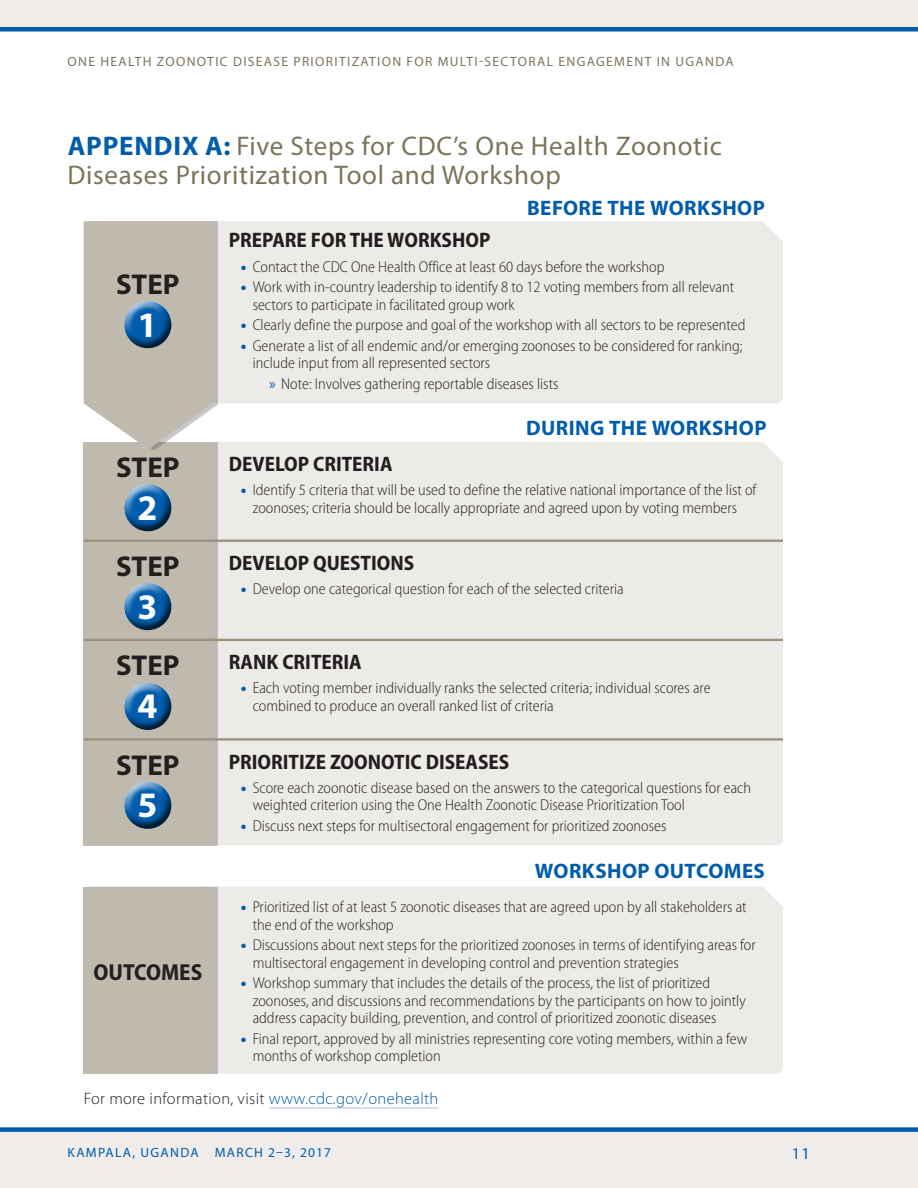
<style>
.page{position:relative;width:918px;height:1188px;background:#fff}
.page>*{position:absolute;margin:0;border:0;box-sizing:border-box;transform-origin:0 0}
.t1{font:700 36px "Myriad Pro";color:#fff}
.Step{font:700 28.8px "Myriad Pro";color:#231f20}
.t2{font:27px/28.5px "Myriad Pro";letter-spacing:.025em;color:#7a755a}
._5_Steps_H3{font:700 semi-condensed 23.25px "Myriad Pro";color:#231f20}
._5_Steps_H3-2{font:700 semi-condensed 21px "Myriad Pro";color:#231f20}
._5_steps_H2{font:700 21px "Myriad Pro";letter-spacing:.02em;color:#015dab}
.Body_Text{font:300 16.5px "Myriad Pro";letter-spacing:.02em;color:#231f20}
.t3{font:16.5px "Myriad Pro";color:#015dab}
.t4{font:300 semi-condensed 15.75px/17.2px "Myriad Pro";color:#231f20}
.t5{font:13.5px "Myriad Pro";letter-spacing:.1em;color:#7a755a}
.t6{font:13.5px "Myriad Pro";letter-spacing:.1em;color:#015dab}
.s1{font-weight:700;color:#015dab}
.s2{font-weight:900;font-stretch:normal;color:#015dab}
.s3{font-weight:400;font-stretch:normal;color:#015dab}
.s4{color:#015dab}
</style>
<div class="page">
<div style="left:0;top:1132px;width:918px;height:56px;background:#efece9"></div>
<div style="left:0;top:0;width:918px;height:27px;background:#efece9"></div>
<div style="left:0;top:1127px;width:918px;height:5px;background:#015dab"></div>
<div style="left:0;top:27px;width:918px;height:5px;background:#015dab"></div>
<div style="left:217px;top:442px;width:566px;height:403px;background:#edebe7"></div>
<div style="left:217px;top:887px;width:566px;height:187px;background:#edebe7"></div>
<div style="left:89px;top:442px;width:128px;height:404px;background:#bbb8b5"></div>
<div style="left:84px;top:442px;width:128px;height:403px;background:#bfbaad"></div>
<div style="left:89px;top:887px;width:128px;height:187px;background:#bbb8b5"></div>
<div style="left:84px;top:887px;width:128px;height:187px;background:#bfbaad"></div>
<div style="left:217px;top:221px;width:566px;height:182px;background:#edebe7"></div>
<hr style="left:84px;top:540px;width:699px;height:2px;background:#9a947f">
<hr style="left:84px;top:639px;width:699px;height:2px;background:#9a947f">
<hr style="left:84px;top:738px;width:699px;height:3px;background:#9a947f">
<div style="left:89px;top:221px;width:128px;height:229px;background:#231f20;opacity:.25"></div>
<svg style="left:84px;top:221px;width:128px;height:228px;background:#c3beb2"></svg>
<div style="left:122px;top:299px;width:53px;height:36px;background:#fff;opacity:.75"></div>
<div style="left:122px;top:308px;width:58px;height:43px;background:#231f20;opacity:.75"></div>
<div style="left:122px;top:481px;width:53px;height:37px;background:#fff;opacity:.75"></div>
<div style="left:122px;top:491px;width:58px;height:42px;background:#231f20;opacity:.75"></div>
<div style="left:122px;top:580px;width:53px;height:37px;background:#fff;opacity:.75"></div>
<div style="left:122px;top:590px;width:58px;height:42px;background:#231f20;opacity:.75"></div>
<div style="left:122px;top:680px;width:53px;height:37px;background:#fff;opacity:.75"></div>
<div style="left:122px;top:689px;width:58px;height:43px;background:#231f20;opacity:.75"></div>
<div style="left:122px;top:779px;width:53px;height:37px;background:#fff;opacity:.75"></div>
<div style="left:122px;top:788px;width:58px;height:43px;background:#231f20;opacity:.75"></div>
<hr style="left:269px;top:1108px;width:169px;height:1px;background:#adbcde">
<p class="t5" style="left:68px;top:54px;width:668px">ONE HEALTH ZOONOTIC DISEASE PRIORITIZATION FOR MULTI-SECTORAL ENGAGEMENT IN UGANDA</p>
<h1 class="t2" style="left:67px;top:132px;width:656px"><span class="s1">APPENDIX A:</span> Five Steps for CDC’s One Health Zoonotic<br>Diseases Prioritization Tool and Workshop</h1>
<h2 class="_5_steps_H2" style="left:527px;top:194px;width:239px">BEFORE THE WORKSHOP</h2>
<p class="Step" style="left:116px;top:265px;width:65px">STEP</p>
<p class="t1" style="left:138px;top:301px;width:21px">1</p>
<p class="_5_Steps_H3-2" style="left:229px;top:229px;width:263px">PREPARE FOR THE WORKSHOP</p>
<p class="t4" style="left:241px;top:258px;width:425px"><span class="s2">•</span> Contact the CDC One Health Office at least 60 days before the workshop</p>
<p class="t4" style="left:253px;top:279px;width:483px;text-indent:-12px"><span class="s2">•</span> Work with in-country leadership to identify 8 to 12 voting members from all relevant sectors to participate in facilitated group work</p>
<p class="t4" style="left:241px;top:317px;width:506px"><span class="s2">•</span> Clearly define the purpose and goal of the workshop with all sectors to be represented</p>
<p class="t4" style="left:253px;top:338px;width:491px;text-indent:-12px"><span class="s2">•</span> Generate a list of all endemic and/or emerging zoonoses to be considered for ranking; include input from all represented sectors</p>
<p class="t4" style="left:269px;top:376px;width:291px"><span class="s3">»</span> Note: Involves gathering reportable diseases lists</p>
<h2 class="_5_steps_H2" style="left:526px;top:415px;width:242px">DURING THE WORKSHOP</h2>
<p class="Step" style="left:116px;top:448px;width:65px">STEP</p>
<p class="_5_Steps_H3-2" style="left:229px;top:452px;width:165px">DEVELOP CRITERIA</p>
<p class="t4" style="left:241px;top:482px;width:517px;text-align:center"><span class="s2">•</span> Identify 5 criteria that will be used to define the relative national importance of the list of zoonoses; criteria should be locally appropriate and agreed upon by voting members</p>
<h1 class="t1" style="left:138px;top:484px;width:21px">2</h1>
<p class="Step" style="left:116px;top:547px;width:65px">STEP</p>
<p class="_5_Steps_H3-2" style="left:229px;top:551px;width:187px">DEVELOP QUESTIONS</p>
<p class="t4" style="left:241px;top:581px;width:385px"><span class="s2">•</span> Develop one categorical question for each of the selected criteria</p>
<h1 class="t1" style="left:138px;top:583px;width:21px">3</h1>
<p class="Step" style="left:116px;top:646px;width:65px">STEP</p>
<p class="_5_Steps_H3-2" style="left:229px;top:650px;width:135px">RANK CRITERIA</p>
<p class="t4" style="left:253px;top:680px;width:459px;text-indent:-12px"><span class="s2">•</span> Each voting member individually ranks the selected criteria; individual scores are combined to produce an overall ranked list of criteria</p>
<h1 class="t1" style="left:138px;top:683px;width:21px">4</h1>
<p class="Step" style="left:116px;top:746px;width:65px">STEP</p>
<p class="_5_Steps_H3-2" style="left:229px;top:750px;width:282px">PRIORITIZE ZOONOTIC DISEASES</p>
<p class="t4" style="left:253px;top:779px;width:500px;text-indent:-12px"><span class="s2">•</span> Score each zoonotic disease based on the answers to the categorical questions for each weighted criterion using the One Health Zoonotic Disease Prioritization Tool</p>
<p class="t4" style="left:241px;top:817px;width:427px"><span class="s2">•</span> Discuss next steps for multisectoral engagement for prioritized zoonoses</p>
<h2 class="_5_steps_H2" style="left:535px;top:857px;width:232px">WORKSHOP OUTCOMES</h2>
<h1 class="t1" style="left:138px;top:782px;width:21px">5</h1>
<p class="t4" style="left:253px;top:899px;width:495px;text-indent:-12px"><span class="s2">•</span> Prioritized list of at least 5 zoonotic diseases that are agreed upon by all stakeholders at the end of the workshop</p>
<p class="t4" style="left:253px;top:937px;width:505px;text-indent:-12px"><span class="s2">•</span> Discussions about next steps for the prioritized zoonoses in terms of identifying areas for multisectoral engagement in developing control and prevention strategies</p>
<p class="t4" style="left:253px;top:975px;width:495px;text-indent:-12px"><span class="s2">•</span> Workshop summary that includes the details of the process, the list of prioritized zoonoses, and discussions and recommendations by the participants on how to jointly address capacity building, prevention, and control of prioritized zoonotic diseases</p>
<p class="t4" style="left:253px;top:1030px;width:496px;text-indent:-12px"><span class="s2">•</span> Final report, approved by all ministries representing core voting members, within a few months of workshop completion</p>
<p class="Body_Text" style="left:84px;top:1090px;width:356px">For more information, visit <span class="s4">www.cdc.gov/onehealth</span></p>
<p class="_5_Steps_H3" style="left:93px;top:960px;width:110px">OUTCOMES</p>
<p class="t6" style="left:68px;top:1144px;width:265px">KAMPALA, UGANDA MARCH 2–3, 2017</p>
<p class="t3" style="left:792px;top:1143px;width:20px">11</p>
</div>
